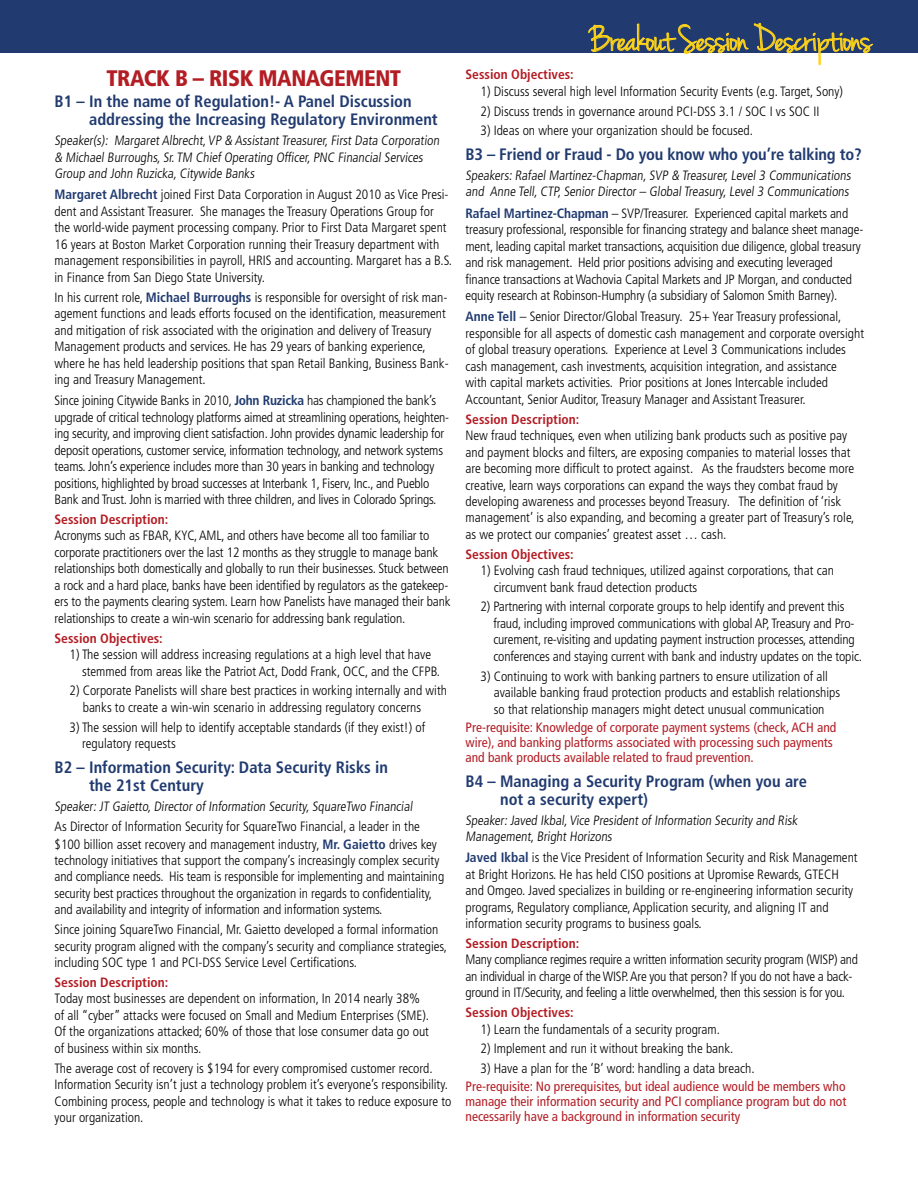
<style>
.page{position:relative;width:918px;height:1188px;background:#fff}
.page>*{position:absolute;margin:0;border:0;box-sizing:border-box;transform-origin:0 0}
.t1{font:39px "Jenna Sue";letter-spacing:-.01em;color:#fed31a}
.t2{font:900 condensed 22.5px "Frutiger";letter-spacing:-.02em;color:#b31d24}
.t3{font:700 condensed 16.5px/18px "Frutiger";color:#213b70}
.t4{font:300 condensed 13.5px/16.5px "Frutiger";color:#000}
.t5{font:condensed 13.5px/15px "Frutiger";color:#b31d24}
.t6{font:300 condensed 13.5px/16.5px "Frutiger";letter-spacing:-.02em;color:#000}
.t7{font:700 condensed 13.5px "Frutiger";color:#b31d24}
.s1{font-weight:700;color:#213b70}
</style>
<div class="page">
<div style="left:0;top:0;width:918px;height:53px;background:#213b70"></div>
<svg style="left:588px;top:23px;width:285px;height:42px"></svg>
<h2 class="t2" style="left:106px;top:65px;width:296px">TRACK B – RISK MANAGEMENT</h2>
<p class="t3" style="left:89px;top:93px;width:350px;text-indent:-35px">B1 – In the name of Regulation!- A Panel Discussion addressing the Increasing Regulatory Environment</p>
<p class="t4" style="left:55px;top:132px;width:388px">Speaker(s): Margaret Albrecht,VP &amp; Assistant Treasurer, First Data Corporation &amp; Michael Burroughs, Sr.TM Chief Operating Officer, PNC Financial Services<br>Group and John Ruzicka, Citywide Banks</p>
<p class="t4" style="left:55px;top:187px;width:399px"><span class="s1">Margaret Albrecht</span> joined First Data Corporation in August 2010 as Vice Presi&shy;dent and Assistant Treasurer. She manages the Treasury Operations Group for the world-wide payment processing company. Prior to First Data Margaret spent 16 years at Boston Market Corporation running their Treasury department with management responsibilities in payroll, HRIS and accounting. Margaret has a B.S. in Finance from San Diego State University.</p>
<p class="t4" style="left:55px;top:289px;width:396px">In his current role, <span class="s1">Michael Burroughs</span> is responsible for oversight of risk man&shy;agement functions and leads efforts focused on the identification, measurement and mitigation of risk associated with the origination and delivery of Treasury Management products and services. He has 29 years of banking experience, where he has held leadership positions that span Retail Banking, Business Bank&shy;ing and Treasury Management.</p>
<p class="t4" style="left:55px;top:393px;width:396px">Since joining Citywide Banks in 2010, <span class="s1">John Ruzicka</span> has championed the bank’s upgrade of critical technology platforms aimed at streamlining operations, heighten&shy;ing security, and improving client satisfaction. John provides dynamic leadership for deposit operations, customer service, information technology, and network systems teams. John’s experience includes more than 30 years in banking and technology positions, highlighted by broad successes at Interbank 1, Fiserv, Inc., and Pueblo Bank and Trust. John is married with three children, and lives in Colorado Springs.</p>
<p class="t7" style="left:55px;top:511px;width:115px">Session Description:</p>
<p class="t4" style="left:55px;top:528px;width:398px">Acronyms such as FBAR, KYC, AML, and others have become all too familiar to corporate practitioners over the last 12 months as they struggle to manage bank relationships both domestically and globally to run their businesses. Stuck between a rock and a hard place, banks have been identified by regulators as the gatekeep&shy;ers to the payments clearing system. Learn how Panelists have managed their bank relationships to create a win-win scenario for addressing bank regulation.</p>
<p class="t7" style="left:55px;top:630px;width:110px">Session Objectives:</p>
<p class="t4" style="left:82px;top:646px;width:360px;text-indent:-12px">1) The session will address increasing regulations at a high level that have stemmed from areas like the Patriot Act, Dodd Frank, OCC, and the CFPB.</p>
<p class="t4" style="left:83px;top:683px;width:366px;text-indent:-13px">2) Corporate Panelists will share best practices in working internally and with banks to create a win-win scenario in addressing regulatory concerns</p>
<p class="t4" style="left:82px;top:719px;width:345px;text-indent:-12px">3) The session will help to identify acceptable standards (if they exist!) of regulatory requests</p>
<p class="t3" style="left:89px;top:758px;width:301px;text-indent:-35px">B2 – I nformation Security: Data Security Risks in the 21st Century</p>
<p class="t4" style="left:55px;top:796px;width:367px;line-height:19.8px">Speaker: JT Gaietto, Director of Information Security, SquareTwo Financial<br>As Director of Information Security for SquareTwo Financial, a leader in the</p>
<p class="t4" style="left:55px;top:836px;width:391px">$100 billion asset recovery and management industry, <span class="s1">Mr. Gaietto</span> drives key technology initiatives that support the company’s increasingly complex security and compliance needs. His team is responsible for implementing and maintaining security best practices throughout the organization in regards to confidentiality, and availability and integrity of information and information systems.</p>
<p class="t4" style="left:55px;top:922px;width:394px">Since joining SquareTwo Financial, Mr. Gaietto developed a formal information security program aligned with the company’s security and compliance strategies, including SOC type 1 and PCI-DSS Service Level Certifications.</p>
<p class="t7" style="left:55px;top:974px;width:115px">Session Description:</p>
<p class="t4" style="left:55px;top:991px;width:376px">Today most businesses are dependent on information, In 2014 nearly 38% of all “cyber” attacks were focused on Small and Medium Enterprises (SME).<br>Of the organizations attacked; 60% of those that lose consumer data go out of business within six months.</p>
<p class="t4" style="left:55px;top:1060px;width:399px">The average cost of recovery is $194 for every compromised customer record.<br>Information Security isn’t just a technology problem it’s everyone’s responsibility.<br>Combining process, people and technology is what it takes to reduce exposure to your organization.</p>
<h1 class="t1" style="left:590px;top:17px;width:283px">Breakout Session Descriptions</h1>
<p class="t7" style="left:466px;top:67px;width:110px">Session Objectives:</p>
<p class="t4" style="left:481px;top:83px;width:364px">1) Discuss several high level Information Security Events (e.g. Target, Sony)</p>
<p class="t4" style="left:481px;top:103px;width:340px">2) Discuss trends in governance around PCI-DSS 3.1 / SOC I vs SOC II</p>
<p class="t4" style="left:481px;top:123px;width:274px">3) Ideas on where your organization should be focused.</p>
<p class="t3" style="left:466px;top:145px;width:398px">B3 – Friend or Fraud - Do you know who you’re talking to?</p>
<p class="t4" style="left:466px;top:167px;width:389px">Speakers: Rafael Martinez-Chapman, SVP &amp; Treasurer, Level 3 Communications and Anne Tell, CTP, Senior Director – GlobalTreasury, Level 3 Communications</p>
<p class="t4" style="left:466px;top:205px;width:399px"><span class="s1">Rafael Martinez-Chapman</span> – SVP/Treasurer. Experienced capital markets and treasury professional, responsible for financing strategy and balance sheet manage&shy;ment, leading capital market transactions, acquisition due diligence, global treasury and risk management. Held prior positions advising and executing leveraged finance transactions at Wachovia Capital Markets and JP Morgan, and conducted equity research at Robinson-Humphry (a subsidiary of Salomon Smith Barney).</p>
<p class="t4" style="left:466px;top:309px;width:400px"><span class="s1">Anne Tell</span> – Senior Director/Global Treasury. 25+ Year Treasury professional, responsible for all aspects of domestic cash management and corporate oversight of global treasury operations. Experience at Level 3 Communications includes cash management, cash investments, acquisition integration, and assistance<br>with capital markets activities. Prior positions at Jones Intercable included Accountant, Senior Auditor, Treasury Manager and Assistant Treasurer.</p>
<p class="t7" style="left:466px;top:411px;width:115px">Session Description:</p>
<p class="t4" style="left:466px;top:427px;width:390px">New fraud techniques, even when utilizing bank products such as positive pay and payment blocks and filters, are exposing companies to material losses that are becoming more difficult to protect against. As the fraudsters become more creative, learn ways corporations can expand the ways they combat fraud by developing awareness and processes beyond Treasury. The definition of ‘risk management’ is also expanding, and becoming a greater part of Treasury’s role, as we protect our companies’ greatest asset … cash.</p>
<p class="t7" style="left:466px;top:546px;width:110px">Session Objectives:</p>
<p class="t4" style="left:494px;top:563px;width:342px;text-indent:-13px">1) Evolving cash fraud techniques, utilized against corporations, that can circumvent bank fraud detection products</p>
<p class="t4" style="left:493px;top:599px;width:370px;text-indent:-13px">2) Partnering with internal corporate groups to help identify and prevent this fraud, including improved communications with global AP, Treasury and Pro&shy;curement, re-visiting and updating payment instruction processes, attending conferences and staying current with bank and industry updates on the topic.</p>
<p class="t4" style="left:494px;top:668px;width:348px;text-indent:-13px">3) Continuing to work with banking partners to ensure utilization of all available banking fraud protection products and establish relationships so that relationship managers might detect unusual communication</p>
<p class="t5" style="left:466px;top:720px;width:372px">Pre-requisite: Knowledge of corporate payment systems (check, ACH and wire), and banking platforms associated with processing such payments and bank products available related to fraud prevention.</p>
<p class="t3" style="left:500px;top:772px;width:309px;text-indent:-35px">B4 – Managing a Security Program (when you are not a security expert)</p>
<p class="t4" style="left:466px;top:812px;width:336px">Speaker: Javed Ikbal,Vice President of Information Security and Risk<br>Management, Bright Horizons</p>
<p class="t4" style="left:466px;top:850px;width:394px"><span class="s1">Javed Ikbal</span> is the Vice President of Information Security and Risk Management at Bright Horizons. He has held CISO positions at Upromise Rewards, GTECH and Omgeo. Javed specializes in building or re-engineering information security programs, Regulatory compliance, Application security, and aligning IT and information security programs to business goals.</p>
<p class="t7" style="left:466px;top:935px;width:115px">Session Description:</p>
<p class="t6" style="left:466px;top:952px;width:394px">Many compliance regimes require a written information security program (WISP) and an individual in charge of the WISP. Are you that person? If you do not have a back&shy;ground in IT/Security, and feeling a little overwhelmed, then this session is for you.</p>
<p class="t7" style="left:466px;top:1005px;width:110px">Session Objectives:</p>
<p class="t4" style="left:481px;top:1021px;width:241px">1) Learn the fundamentals of a security program.</p>
<p class="t4" style="left:481px;top:1041px;width:254px">2) Implement and run it without breaking the bank.</p>
<p class="t4" style="left:481px;top:1060px;width:276px">3) Have a plan for the ‘B’ word: handling a data breach.</p>
<p class="t5" style="left:466px;top:1079px;width:382px;text-align:justify">Pre-requisite: No prerequisites, but ideal audience would be members who manage their information security and PCI compliance program but do not necessarily have a background in information security</p>
</div>
